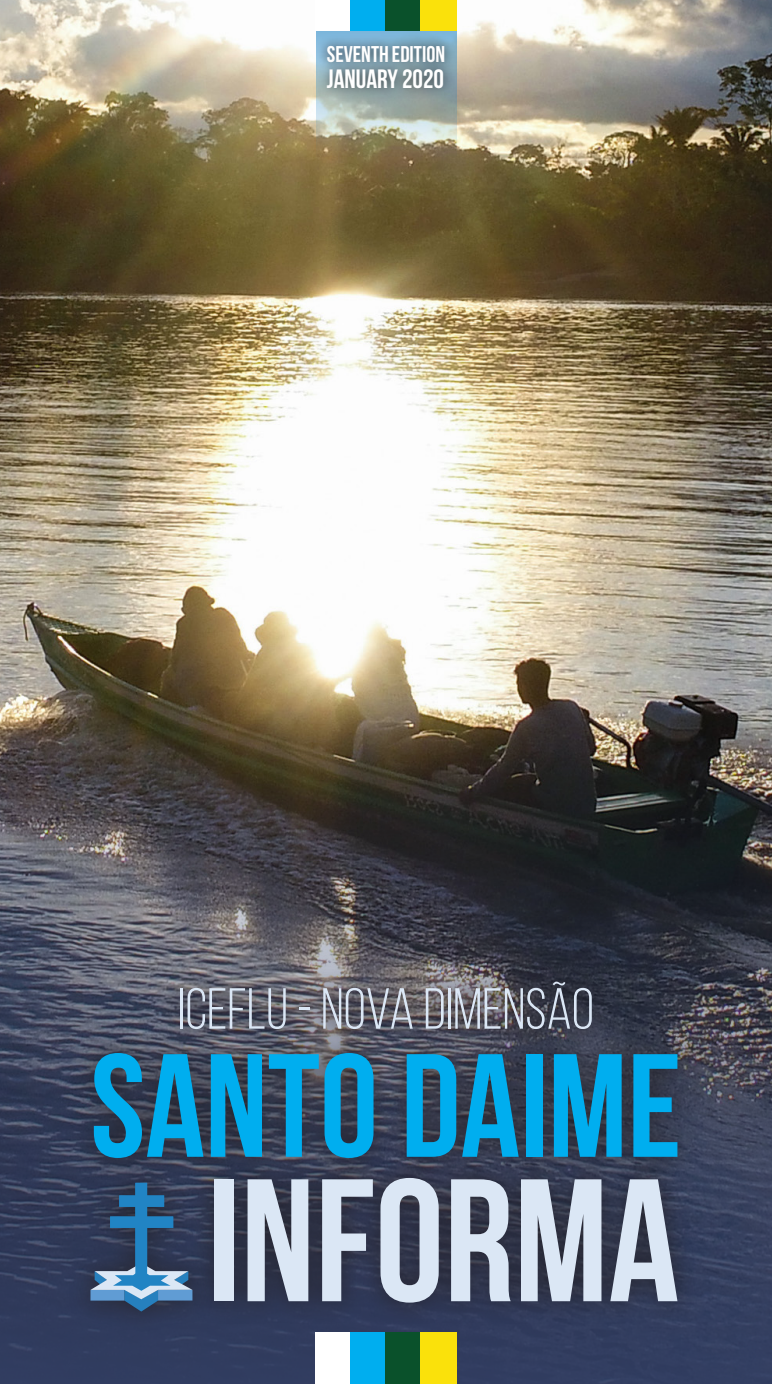
<style>
.page{position:relative;width:772px;height:1384px;background:#fff}
.page>*{position:absolute;margin:0;border:0;box-sizing:border-box;transform-origin:0 0}
.t1{font:700 174px "Bebas Neue";color:#dbe7f5}
.t2{font:700 146.4px "Bebas Neue";color:#00aeef}
.t3{font:57.6px "Bebas Neue";color:#dbe7f5}
.t4{font:700 26.4px "Bebas Neue";color:#fff}
.t5{font:700 22.8px "Bebas Neue";color:#fff}
</style>
<div class="page">
<img style="left:0;top:0;width:771px;height:723px">
<svg style="left:0;top:723px;width:771px;height:660px;background:#3f404a"></svg>
<svg style="left:315px;top:30px;width:141px;height:126px;background:#a5ac9d"></svg>
<div style="left:316px;top:36px;width:138px;height:36px;background:#231f20;opacity:.75"></div>
<div style="left:316px;top:58px;width:138px;height:42px;background:#231f20;opacity:.75"></div>
<div style="left:315px;top:0;width:36px;height:30px;background:#fff"></div>
<div style="left:350px;top:0;width:36px;height:30px;background:#00aeef"></div>
<div style="left:385px;top:0;width:36px;height:30px;background:#0a512b"></div>
<div style="left:420px;top:0;width:36px;height:30px;background:#fae10b"></div>
<div style="left:315px;top:1332px;width:36px;height:51px;background:#fff"></div>
<div style="left:350px;top:1332px;width:36px;height:51px;background:#00aeef"></div>
<div style="left:385px;top:1332px;width:36px;height:51px;background:#0a512b"></div>
<div style="left:420px;top:1332px;width:36px;height:51px;background:#fae10b"></div>
<svg style="left:159px;top:961px;width:454px;height:69px;background:#595861"></svg>
<div style="left:190px;top:1154px;width:510px;height:172px;background:#231f20;opacity:.75"></div>
<div style="left:71px;top:1030px;width:629px;height:151px;background:#231f20;opacity:.75"></div>
<div style="left:66px;top:1158px;width:150px;height:175px;background:#231f20;opacity:.75"></div>
<svg style="left:90px;top:1182px;width:102px;height:129px;background:#3e5f82"></svg>
<p class="t5" style="left:326px;top:42px;width:120px">SEVENTH EDITION</p>
<p class="t4" style="left:326px;top:65px;width:119px">JANUARY 2020</p>
<p class="t3" style="left:178px;top:977px;width:417px">ICEFLU - NOVA DIMENSÃO</p>
<p class="t2" style="left:90px;top:1025px;width:592px">SANTO DAIME</p>
<p class="t1" style="left:207px;top:1145px;width:473px">INFORMA</p>
</div>
